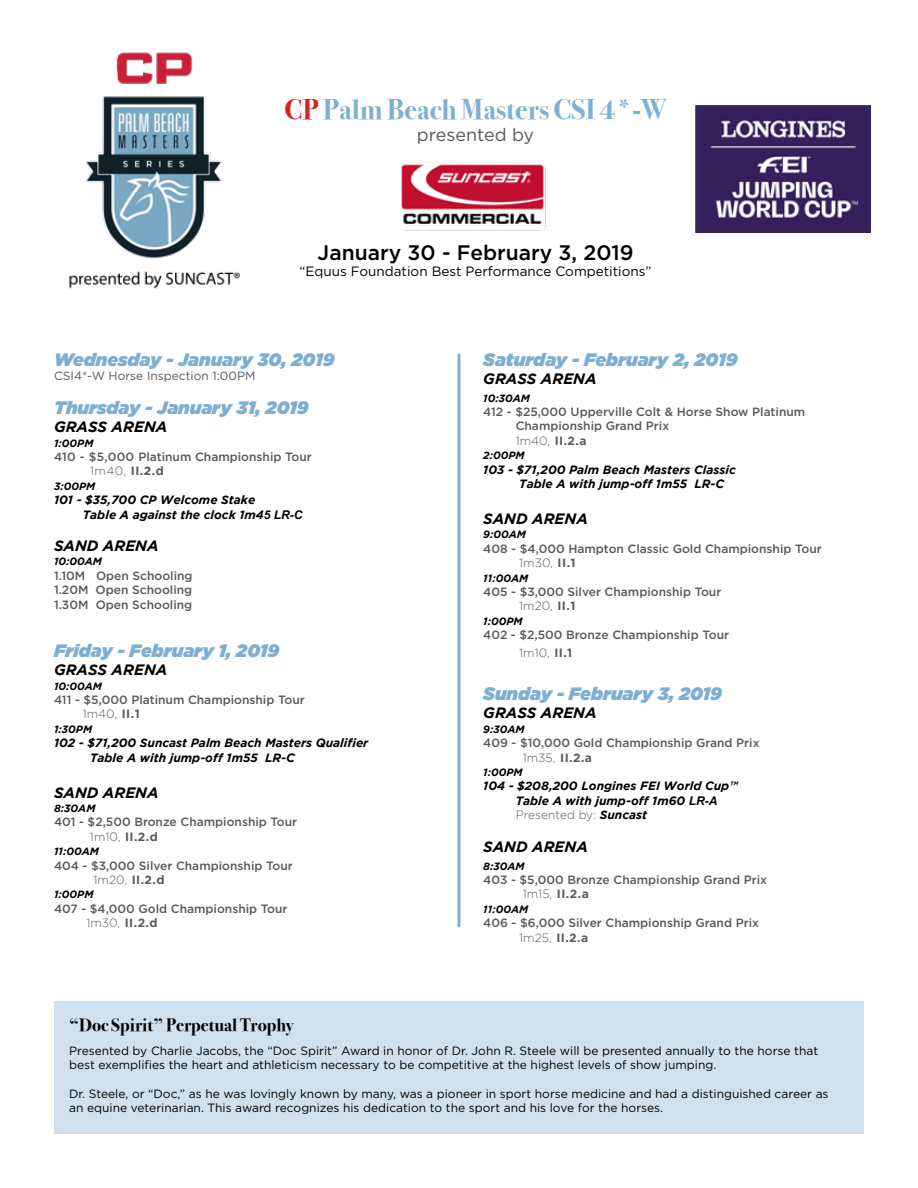
<style>
.page{position:relative;width:918px;height:1188px;background:#fff}
.page>*{position:absolute;margin:0;border:0;box-sizing:border-box;transform-origin:0 0}
.t1{font:700 28.5px "Bodoni Svty Two ITCTT";color:#7eafd3}
.t2{font:500 21px "Gotham";color:#000}
.t3{font:italic 900 18px "Gotham";color:#7eafd3}
.t4{font:700 18px "Bodoni Svty Two ITCTT";color:#000}
.t5{font:18px "Gotham";color:#58595b}
.t6{font:italic 700 15px "Gotham";color:#000}
.t7{font:13.5px "Gotham";color:#000}
.t8{font:500 12px/14.4px "Gotham";color:#58595b}
.t9{font:12px/14.4px "Gotham";color:#000}
.t10{font:italic 700 12px/14.4px "Gotham";color:#000}
.t11{font:12px "Gotham";color:#58595b}
.t12{font:italic 700 10.5px "Gotham";color:#000}
.s1{color:#d2232a}
.s2{font-weight:300}
.s3{font-weight:700}
.s4{font-family:"Arial"}
.s5{font-weight:300;font-style:normal;color:#58595b}
</style>
<div class="page">
<img style="left:116px;top:52px;width:77px;height:32px">
<hr style="left:458px;top:355px;width:2px;height:571px;background:#7eafd3">
<div style="left:54px;top:1002px;width:810px;height:132px;background:#cfe1ee"></div>
<img style="left:86px;top:96px;width:136px;height:162px">
<img style="left:69px;top:271px;width:171px;height:18px">
<img style="left:696px;top:106px;width:174px;height:126px">
<img style="left:400px;top:162px;width:151px;height:69px">
<h1 class="t1" style="left:285px;top:86px;width:383px"><span class="s1">CP</span> Palm Beach Masters CSI 4*-W</h1>
<h3 class="t5" style="left:417px;top:123px;width:119px">presented by</h3>
<h2 class="t2" style="left:318px;top:238px;width:317px">January 30 - February 3, 2019</h2>
<p class="t7" style="left:300px;top:262px;width:353px">“Equus Foundation Best Performance Competitions”</p>
<h3 class="t3" style="left:54px;top:349px;width:282px">Wednesday - January 30, 2019</h3>
<p class="t11" style="left:54px;top:368px;width:203px">CSI4*-W Horse Inspection 1:00PM</p>
<h3 class="t3" style="left:54px;top:397px;width:256px">Thursday - January 31, 2019</h3>
<p class="t6" style="left:54px;top:418px;width:115px">GRASS ARENA</p>
<p class="t12" style="left:54px;top:437px;width:41px">1:00PM</p>
<p class="t8" style="left:90px;top:449px;width:223px;text-indent:-36px">410 - $5,000 Platinum Championship Tour<br><span class="s2">1m40,</span> <span class="s3">II.2.d</span></p>
<p class="t12" style="left:54px;top:480px;width:43px">3:00PM</p>
<p class="t10" style="left:83px;top:493px;width:221px;text-indent:-29px">101 - $35,700 CP Welcome Stake<br>Table A against the clock 1m4<span class="s4">5 LR-C</span></p>
<p class="t6" style="left:54px;top:537px;width:106px">SAND ARENA</p>
<p class="t12" style="left:54px;top:556px;width:50px">10:00AM</p>
<p class="t8" style="left:54px;top:568px;width:140px;text-align:justify">1.10M Open Schooling 1.20M Open Schooling 1.30M Open Schooling</p>
<h3 class="t3" style="left:54px;top:640px;width:227px">Friday - February 1, 2019</h3>
<p class="t6" style="left:54px;top:661px;width:115px">GRASS ARENA</p>
<p class="t12" style="left:54px;top:680px;width:50px">10:00AM</p>
<p class="t8" style="left:83px;top:692px;width:223px;text-indent:-29px">411 - $5,000 Platinum Championship Tour<br><span class="s2">1m40,</span> <span class="s3">II.1</span></p>
<p class="t12" style="left:54px;top:723px;width:40px">1:30PM</p>
<p class="t10" style="left:90px;top:736px;width:280px;text-indent:-36px">102 - $71,200 Suncast Palm Beach Masters Qualifier<br>Table A with jump-off 1m55 LR-C</p>
<p class="t6" style="left:54px;top:784px;width:106px">SAND ARENA</p>
<p class="t12" style="left:54px;top:802px;width:43px">8:30AM</p>
<p class="t8" style="left:90px;top:815px;width:209px;text-indent:-36px">401 - $2,500 Bronze Championship Tour<br><span class="s2">1m10,</span> <span class="s3">II.2.d</span></p>
<p class="t12" style="left:54px;top:845px;width:46px">11:00AM</p>
<p class="t8" style="left:94px;top:858px;width:201px;text-indent:-40px">404 - $3,000 Silver Championship Tour<br><span class="s2">1m20,</span> <span class="s3">II.2.d</span></p>
<p class="t12" style="left:54px;top:889px;width:41px">1:00PM</p>
<p class="t8" style="left:86px;top:901px;width:203px;text-indent:-32px">407 - $4,000 Gold Championship Tour<br><span class="s2">1m30,</span> <span class="s3">II.2.d</span></p>
<h3 class="t3" style="left:483px;top:349px;width:256px">Saturday - February 2, 2019</h3>
<p class="t6" style="left:483px;top:370px;width:115px">GRASS ARENA</p>
<p class="t12" style="left:483px;top:392px;width:48px">10:30AM</p>
<p class="t8" style="left:516px;top:404px;width:291px;text-indent:-32px">412 - $25,000 Upperville Colt &amp; Horse Show Platinum<br>Championship Grand Prix<br><span class="s2">1m40,</span> <span class="s3">II.2.a</span></p>
<p class="t12" style="left:483px;top:449px;width:43px">2:00PM</p>
<p class="t10" style="left:519px;top:462px;width:218px;text-indent:-36px">103 - $71,200 Palm Beach Masters Classic<br>Table A with jump-off 1m55 LR-C</p>
<p class="t6" style="left:483px;top:510px;width:106px">SAND ARENA</p>
<p class="t12" style="left:483px;top:529px;width:44px">9:00AM</p>
<p class="t8" style="left:519px;top:541px;width:304px;text-indent:-36px">408 - $4,000 Hampton Classic Gold Championship Tour<br><span class="s2">1m30,</span> <span class="s3">II.1</span></p>
<p class="t12" style="left:483px;top:572px;width:46px">11:00AM</p>
<p class="t8" style="left:519px;top:584px;width:204px;text-indent:-36px">405 - $3,000 Silver Championship Tour<br><span class="s2">1m20,</span> <span class="s3">II.1</span></p>
<p class="t12" style="left:483px;top:615px;width:41px">1:00PM</p>
<p class="t8" style="left:519px;top:626px;width:211px;line-height:18px;text-indent:-36px">402 - $2,500 Bronze Championship Tour<br><span class="s2">1m10,</span> <span class="s3">II.1</span></p>
<h3 class="t3" style="left:483px;top:684px;width:240px">Sunday - February 3, 2019</h3>
<p class="t6" style="left:483px;top:704px;width:115px">GRASS ARENA</p>
<p class="t12" style="left:483px;top:723px;width:43px">9:30AM</p>
<p class="t8" style="left:523px;top:736px;width:238px;text-indent:-40px">409 - $10,000 Gold Championship Grand Prix<br><span class="s2">1m35,</span> <span class="s3">II.2.a</span></p>
<p class="t12" style="left:483px;top:766px;width:41px">1:00PM</p>
<p class="t10" style="left:516px;top:779px;width:224px;text-indent:-32px">104 - $208,200 Longines FEI World Cup™<br>Table A with jump-off 1m60 <span class="s4">LR-A<br></span><span class="s5">Presented by:</span> Suncast</p>
<p class="t6" style="left:483px;top:838px;width:106px">SAND ARENA</p>
<p class="t12" style="left:483px;top:860px;width:43px">8:30AM</p>
<p class="t8" style="left:523px;top:872px;width:246px;text-indent:-40px">403 - $5,000 Bronze Championship Grand Prix<br><span class="s2">1m15,</span> <span class="s3">II.2.a</span></p>
<p class="t12" style="left:483px;top:903px;width:46px">11:00AM</p>
<p class="t8" style="left:519px;top:916px;width:241px;text-indent:-36px">406 - $6,000 Silver Championship Grand Prix<br><span class="s2">1m25,</span> <span class="s3">II.2.a</span></p>
<h3 class="t4" style="left:69px;top:1010px;width:226px">“Doc Spirit” Perpetual Trophy</h3>
<p class="t9" style="left:69px;top:1043px;width:751px">Presented by Charlie Jacobs, the “Doc Spirit” Award in honor of Dr. John R. Steele will be presented annually to the horse that best exemplifies the heart and athleticism necessary to be competitive at the highest levels of show jumping.</p>
<p class="t9" style="left:69px;top:1086px;width:761px">Dr. Steele, or “Doc,” as he was lovingly known by many, was a pioneer in sport horse medicine and had a distinguished career as an equine veterinarian. This award recognizes his dedication to the sport and his love for the horses.</p>
</div>
